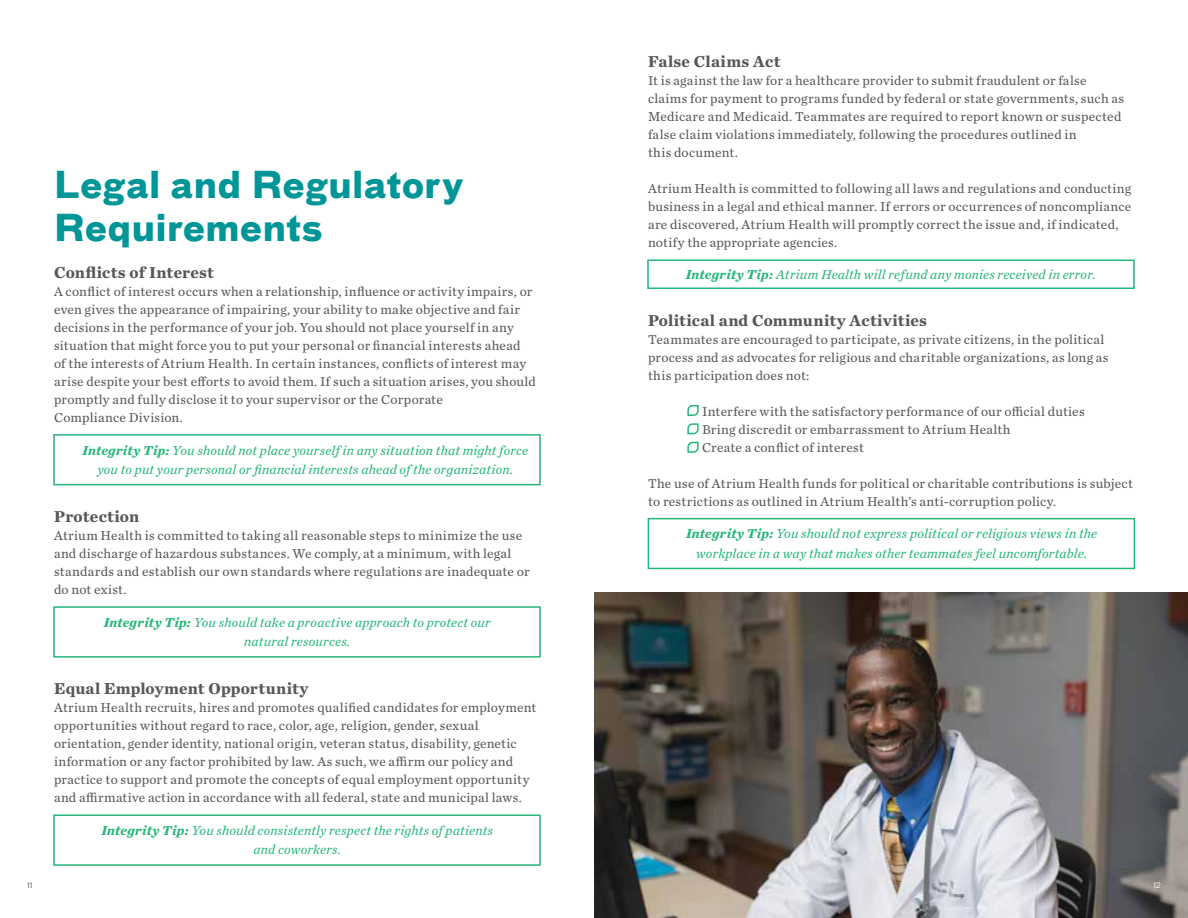
<style>
.page{position:relative;width:1188px;height:918px;background:#fff}
.page>*{position:absolute;margin:0;border:0;box-sizing:border-box;transform-origin:0 0}
.t1{font:700 36px/43.2px "Bau Pro";letter-spacing:.02em;color:#009698}
.t2{font:700 16.5px "Chronicle Text G2";letter-spacing:.01em;color:#57585b}
.t3{font:13.5px/18px "Chronicle Text G2";letter-spacing:.02em;color:#57585b}
.t4{font:italic 13.5px/19.5px "Chronicle Text G2";letter-spacing:.01em;color:#27b67a;text-align:center}
.t5{font:7.5px "Bau Pro";color:#57585b}
.t6{font:7.5px "Bau Pro";color:#fff}
.s1{font-weight:700}
</style>
<div class="page">
<img style="left:594px;top:593px;width:594px;height:325px">
<div style="left:53px;top:434px;width:488px;height:51px;border:2px solid #27b67a"></div>
<div style="left:53px;top:606px;width:488px;height:52px;border:2px solid #27b67a"></div>
<div style="left:53px;top:814px;width:488px;height:52px;border:2px solid #27b67a"></div>
<div style="left:648px;top:518px;width:487px;height:51px;border:2px solid #27b67a"></div>
<div style="left:647px;top:260px;width:488px;height:29px;border:2px solid #27b67a"></div>
<svg style="left:687px;top:405px;width:12px;height:11px"></svg>
<svg style="left:687px;top:423px;width:12px;height:12px"></svg>
<svg style="left:687px;top:441px;width:12px;height:12px"></svg>
<h1 class="t1" style="left:54px;top:160px;width:411px">Legal and Regulatory<br>Requirements</h1>
<p class="t2" style="left:54px;top:259px;width:161px">Conflicts of Interest</p>
<p class="t3" style="left:54px;top:282px;width:483px">A conflict of interest occurs when a relationship, influence or activity impairs, or even gives the appearance of impairing, your ability to make objective and fair decisions in the performance of your job. You should not place yourself in any situation that might force you to put your personal or financial interests ahead<br>of the interests of Atrium Health. In certain instances, conflicts of interest may arise despite your best efforts to avoid them. If such a situation arises, you should promptly and fully disclose it to your supervisor or the Corporate<br>Compliance Division.</p>
<p class="t4" style="left:83px;top:439px;width:447px"><span class="s1">Integrity Tip:</span> You should not place yourself in any situation that might force you to put your personal or financial interests ahead of the organization.</p>
<p class="t2" style="left:54px;top:503px;width:87px">Protection</p>
<p class="t3" style="left:54px;top:526px;width:477px">Atrium Health is committed to taking all reasonable steps to minimize the use and discharge of hazardous substances. We comply, at a minimum, with legal standards and establish our own standards where regulations are inadequate or do not exist.</p>
<p class="t4" style="left:104px;top:612px;width:388px"><span class="s1">Integrity Tip:</span> You should take a proactive approach to protect our natural resources.</p>
<p class="t2" style="left:54px;top:675px;width:256px">Equal Employment Opportunity</p>
<p class="t3" style="left:54px;top:698px;width:484px">Atrium Health recruits, hires and promotes qualified candidates for employment opportunities without regard to race, color, age, religion, gender, sexual orientation, gender identity, national origin, veteran status, disability, genetic information or any factor prohibited by law. As such, we affirm our policy and practice to support and promote the concepts of equal employment opportunity and affirmative action in accordance with all federal, state and municipal laws.</p>
<p class="t4" style="left:102px;top:820px;width:393px"><span class="s1">Integrity Tip:</span> You should consistently respect the rights of patients and coworkers.</p>
<p class="t2" style="left:648px;top:48px;width:134px">False Claims Act</p>
<p class="t3" style="left:648px;top:71px;width:478px">It is against the law for a healthcare provider to submit fraudulent or false claims for payment to programs funded by federal or state governments, such as Medicare and Medicaid. Teammates are required to report known or suspected false claim violations immediately, following the procedures outlined in<br>this document.</p>
<p class="t3" style="left:648px;top:179px;width:485px">Atrium Health is committed to following all laws and regulations and conducting business in a legal and ethical manner. If errors or occurrences of noncompliance are discovered, Atrium Health will promptly correct the issue and, if indicated, notify the appropriate agencies.</p>
<p class="t4" style="left:686px;top:264px;width:412px"><span class="s1">Integrity Tip:</span> Atrium Health will refund any monies received in error.</p>
<p class="t2" style="left:648px;top:307px;width:280px">Political and Community Activities</p>
<p class="t3" style="left:648px;top:329px;width:462px">Teammates are encouraged to participate, as private citizens, in the political process and as advocates for religious and charitable organizations, as long as this participation does not:</p>
<p class="t3" style="left:702px;top:401px;width:384px">Interfere with the satisfactory performance of our official duties<br>Bring discredit or embarrassment to Atrium Health<br>Create a conflict of interest</p>
<p class="t3" style="left:648px;top:473px;width:486px">The use of Atrium Health funds for political or charitable contributions is subject to restrictions as outlined in Atrium Health’s anti-corruption policy.</p>
<p class="t4" style="left:686px;top:523px;width:412px"><span class="s1">Integrity Tip:</span> You should not express political or religious views in the workplace in a way that makes other teammates feel uncomfortable.</p>
<p class="t5" style="left:27px;top:880px;width:7px">11</p>
<p class="t6" style="left:1153px;top:880px;width:9px">12</p>
</div>
